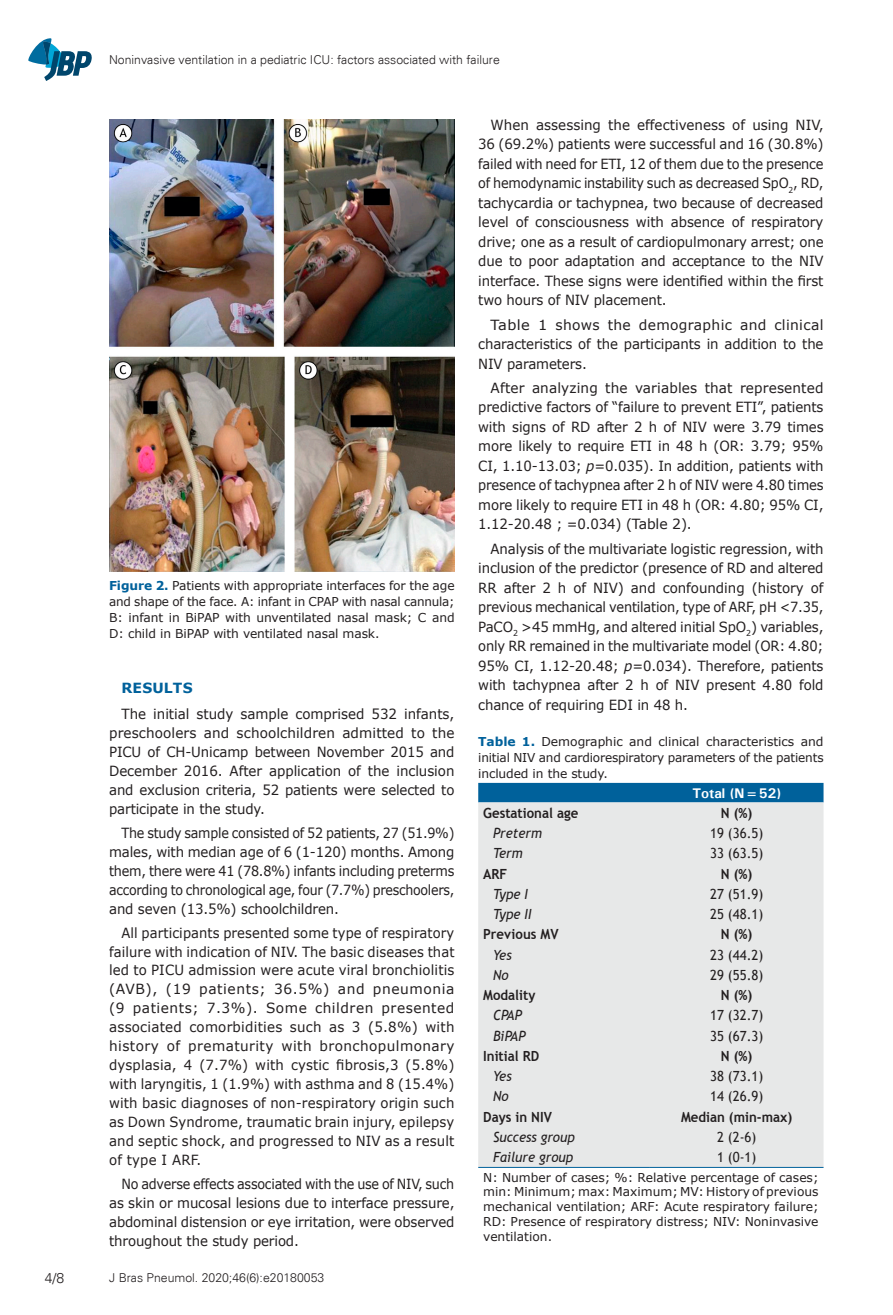
<style>
.page{position:relative;width:893px;height:1315px;background:#fff}
.page>*{position:absolute;margin:0;border:0;box-sizing:border-box;transform-origin:0 0}
.Paragraph{font:14px/19.4px "Verdana";letter-spacing:-.01em;color:#231f20;text-align:justify;scale:.96 1}
.Paragraph-2{font:14px/18.9px "Verdana";letter-spacing:-.01em;color:#231f20;text-align:justify;scale:.94 1}
.Paragraph-3{font:14px/19.4px "Verdana";letter-spacing:-.01em;color:#231f20;text-align:justify;scale:.95 1}
.Paragraph-4{font:14px/18.9px "Verdana";letter-spacing:-.01em;color:#231f20;text-align:justify;scale:.91 1}
.Paragraph-5{font:14px/19.4px "Verdana";letter-spacing:-.01em;color:#231f20;text-align:justify}
.Paragraph-6{font:14px/19.4px "Verdana";letter-spacing:-.01em;color:#231f20;text-align:justify;scale:1.04 1}
.TableBody{font:14px "Trebuchet MS";color:#231f20;scale:.94 1}
.TableBody-2{font:700 14px "Trebuchet MS";color:#231f20;scale:.94 1}
.TableBody-3{font:italic 14px "Trebuchet MS";color:#231f20;scale:.94 1}
.TableHead{font:700 14px "Univers";color:#fff}
.Heading1{font:700 14px "Verdana";letter-spacing:.01em;color:#00619b}
.t1{font:300 14px "Univers";color:#231f20}
.TableFootnote{font:12.25px/14.7px "Verdana";color:#231f20;text-align:justify}
.FigureCaption{font:12.25px/15.8px "Verdana";letter-spacing:-.01em;color:#231f20;text-align:justify}
.TableTitle{font:12.25px/15.8px "Verdana";letter-spacing:-.015em;color:#231f20;text-align:justify}
.t2{font:300 12.25px "Univers";color:#231f20}
.s1{font-weight:700;color:#00619b}
.s2{font-style:italic}
</style>
<div class="page">
<svg style="left:28px;top:38px;width:64px;height:43px"></svg>
<img style="left:109px;top:119px;width:346px;height:452px">
<div style="left:478px;top:783px;width:345px;height:19px;background:#00619b"></div>
<div style="left:478px;top:802px;width:345px;height:365px;background:#e7e8e8"></div>
<hr style="left:478px;top:1167px;width:172px;height:1px;background:#00619b">
<hr style="left:650px;top:1167px;width:173px;height:1px;background:#00619b">
<p class="t2" style="left:109px;top:52px;width:392px">Noninvasive ventilation in a pediatric ICU: factors associated with failure</p>
<p class="FigureCaption" style="left:109px;top:578px;width:347px"><span class="s1">Figure 2.</span> Patients with appropriate interfaces for the age and shape of the face. A: infant in CPAP with nasal cannula; B: infant in BiPAP with unventilated nasal mask; C and D: child in BiPAP with ventilated nasal mask.</p>
<p class="Heading1" style="left:122px;top:678px;width:73px">RESULTS</p>
<p class="Paragraph" style="left:109px;top:705px;width:361px;line-height:18.9px;text-indent:12px">The initial study sample comprised 532 infants, preschoolers and schoolchildren admitted to the PICU of CH-Unicamp between November 2015 and December 2016. After application of the inclusion and exclusion criteria, 52 patients were selected to participate in the study.</p>
<p class="Paragraph-4" style="left:109px;top:823px;width:381px;text-indent:12px">The study sample consisted of 52 patients, 27 (51.9%) males, with median age of 6 (1-120) months. Among them, there were 41 (78.8%) infants including preterms according to chronological age, four (7.7%) preschoolers, and seven (13.5%) schoolchildren.</p>
<p class="Paragraph-2" style="left:109px;top:923px;width:369px;text-indent:12px">All participants presented some type of respiratory failure with indication of NIV. The basic diseases that led to PICU admission were acute viral bronchiolitis (AVB), (19 patients; 36.5%) and pneumonia (9 patients; 7.3%). Some children presented associated comorbidities such as 3 (5.8%) with history of prematurity with bronchopulmonary dysplasia, 4 (7.7%) with cystic fibrosis,3 (5.8%) with laryngitis, 1 (1.9%) with asthma and 8 (15.4%) with basic diagnoses of non-respiratory origin such as Down Syndrome, traumatic brain injury, epilepsy and septic shock, and progressed to NIV as a result of type I ARF.</p>
<p class="Paragraph-4" style="left:109px;top:1174px;width:381px;text-indent:12px">No adverse effects associated with the use of NIV, such as skin or mucosal lesions due to interface pressure, abdominal distension or eye irritation, were observed throughout the study period.</p>
<p class="t1" style="left:45px;top:1269px;width:21px">4/8</p>
<p class="t2" style="left:109px;top:1270px;width:217px">J Bras Pneumol. 2020;46(6):e20180053</p>
<p class="Paragraph" style="left:478px;top:115px;width:361px;text-indent:12px">When assessing the effectiveness of using NIV, 36 (69.2%) patients were successful and 16 (30.8%) failed with need for ETI, 12 of them due to the presence of hemodynamic instability such as decreased SpO<sub>2</sub>, RD, tachycardia or tachypnea, two because of decreased level of consciousness with absence of respiratory drive; one as a result of cardiopulmonary arrest; one due to poor adaptation and acceptance to the NIV interface. These signs were identified within the first two hours of NIV placement.</p>
<p class="Paragraph-6" style="left:478px;top:315px;width:333px;text-indent:12px">Table 1 shows the demographic and clinical characteristics of the participants in addition to the NIV parameters.</p>
<p class="Paragraph-5" style="left:478px;top:378px;width:347px;text-indent:12px">After analyzing the variables that represented predictive factors of “failure to prevent ETI”, patients with signs of RD after 2 h of NIV were 3.79 times more likely to require ETI in 48 h (OR: 3.79; 95% CI, 1.10-13.03; <span class="s2">p</span>=0.035). In addition, patients with presence of tachypnea after 2 h of NIV were 4.80 times more likely to require ETI in 48 h (OR: 4.80; 95% CI, 1.12-20.48 ; =0.034) (Table 2).</p>
<p class="Paragraph-3" style="left:478px;top:539px;width:365px;text-indent:12px">Analysis of the multivariate logistic regression, with inclusion of the predictor (presence of RD and altered RR after 2 h of NIV) and confounding (history of previous mechanical ventilation, type of ARF, pH &lt;7.35, PaCO<sub>2</sub> &gt;45 mmHg, and altered initial SpO<sub>2</sub>) variables, only RR remained in the multivariate model (OR: 4.80; 95% CI, 1.12-20.48; <span class="s2">p</span>=0.034). Therefore, patients with tachypnea after 2 h of NIV present 4.80 fold chance of requiring EDI in 48 h.</p>
<p class="TableTitle" style="left:478px;top:734px;width:347px"><span class="s1">Table 1.</span> Demographic and clinical characteristics and initial NIV and cardiorespiratory parameters of the patients included in the study.</p>
<p class="TableHead" style="left:692px;top:784px;width:90px">Total (N=52)</p>
<p class="TableBody-2" style="left:483px;top:804px;width:103px">Gestational age</p>
<p class="TableBody-2" style="left:721px;top:804px;width:35px">N (%)</p>
<p class="TableBody-3" style="left:493px;top:824px;width:54px">Preterm</p>
<p class="TableBody" style="left:710px;top:825px;width:58px">19 (36.5)</p>
<p class="TableBody-3" style="left:493px;top:845px;width:33px">Term</p>
<p class="TableBody" style="left:710px;top:845px;width:58px">33 (63.5)</p>
<p class="TableBody-2" style="left:483px;top:865px;width:27px">ARF</p>
<p class="TableBody-2" style="left:721px;top:865px;width:35px">N (%)</p>
<p class="TableBody-3" style="left:493px;top:885px;width:39px">Type I</p>
<p class="TableBody" style="left:710px;top:885px;width:58px">27 (51.9)</p>
<p class="TableBody-3" style="left:493px;top:905px;width:43px">Type II</p>
<p class="TableBody" style="left:710px;top:906px;width:58px">25 (48.1)</p>
<p class="TableBody-2" style="left:483px;top:925px;width:82px">Previous MV</p>
<p class="TableBody-2" style="left:721px;top:925px;width:35px">N (%)</p>
<p class="TableBody-3" style="left:493px;top:946px;width:21px">Yes</p>
<p class="TableBody" style="left:710px;top:946px;width:58px">23 (44.2)</p>
<p class="TableBody-3" style="left:493px;top:966px;width:18px">No</p>
<p class="TableBody" style="left:710px;top:966px;width:58px">29 (55.8)</p>
<p class="TableBody-2" style="left:483px;top:986px;width:57px">Modality</p>
<p class="TableBody-2" style="left:721px;top:986px;width:35px">N (%)</p>
<p class="TableBody-3" style="left:493px;top:1007px;width:32px">CPAP</p>
<p class="TableBody" style="left:710px;top:1007px;width:58px">17 (32.7)</p>
<p class="TableBody-3" style="left:493px;top:1027px;width:36px">BiPAP</p>
<p class="TableBody" style="left:710px;top:1027px;width:58px">35 (67.3)</p>
<p class="TableBody-2" style="left:483px;top:1047px;width:61px">Initial RD</p>
<p class="TableBody-2" style="left:721px;top:1047px;width:35px">N (%)</p>
<p class="TableBody-3" style="left:493px;top:1067px;width:21px">Yes</p>
<p class="TableBody" style="left:710px;top:1067px;width:58px">38 (73.1)</p>
<p class="TableBody-3" style="left:493px;top:1088px;width:18px">No</p>
<p class="TableBody" style="left:710px;top:1088px;width:58px">14 (26.9)</p>
<p class="TableBody-2" style="left:483px;top:1107px;width:75px">Days in NIV</p>
<p class="TableBody-2" style="left:681px;top:1107px;width:120px">Median (min-max)</p>
<p class="TableBody-3" style="left:493px;top:1128px;width:88px">Success group</p>
<p class="TableBody" style="left:717px;top:1128px;width:43px">2 (2-6)</p>
<p class="TableBody-3" style="left:493px;top:1148px;width:87px">Failure group</p>
<p class="TableBody" style="left:717px;top:1148px;width:43px">1 (0-1)</p>
<p class="TableFootnote" style="left:483px;top:1170px;width:337px">N: Number of cases; %: Relative percentage of cases; min: Minimum; max: Maximum; MV: History of previous mechanical ventilation; ARF: Acute respiratory failure; RD: Presence of respiratory distress; NIV: Noninvasive ventilation.</p>
</div>
